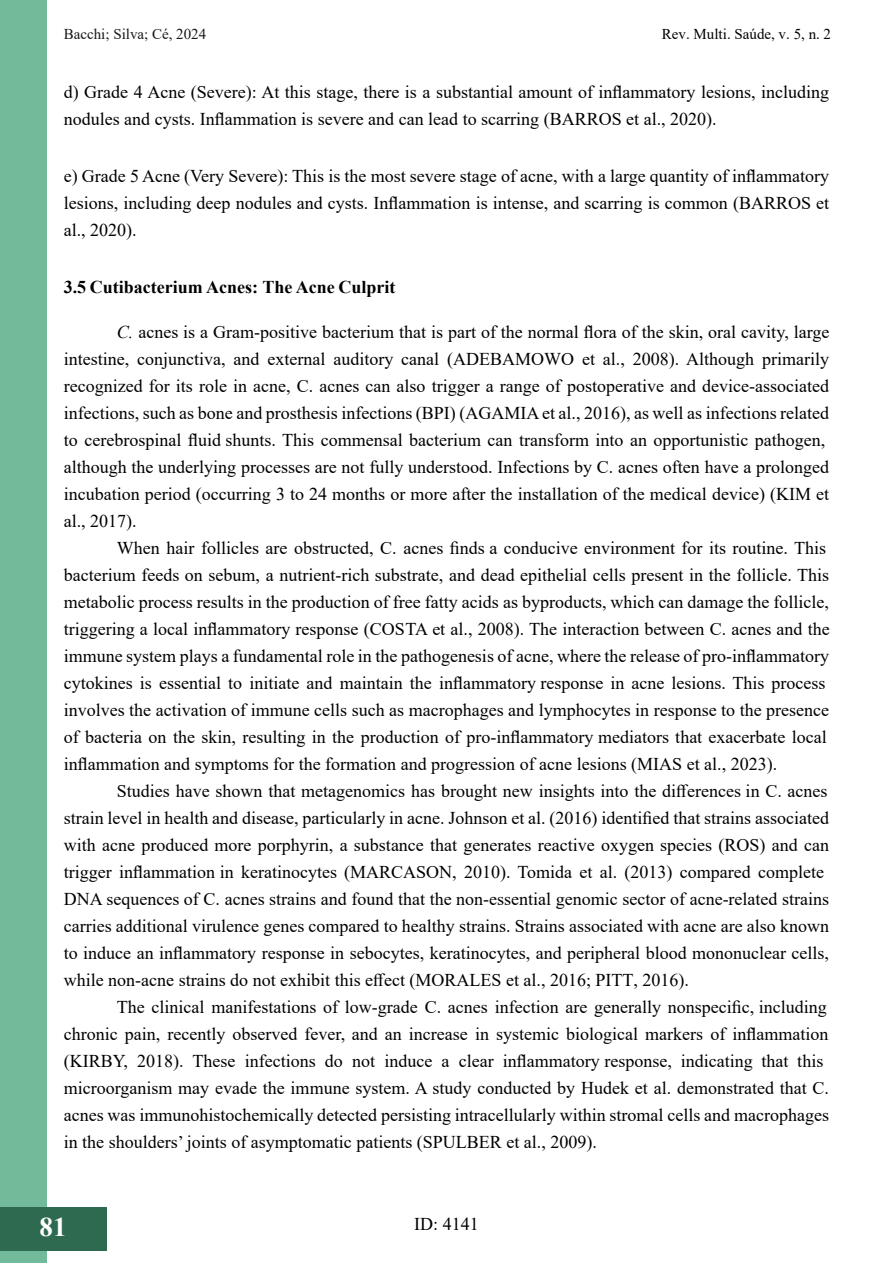
<style>
.page{position:relative;width:893px;height:1263px;background:#fff}
.page>*{position:absolute;margin:0;border:0;box-sizing:border-box;transform-origin:0 0}
.t1{font:700 27px "Times New Roman";color:#fff}
.t2{font:18px/27px "Times New Roman";color:#000}
.t3{font:700 18px "Times New Roman";color:#000}
.t4{font:15px "Times New Roman";color:#000}
.t5{font:15px "Times New Roman";color:#181717}
.s1{font-style:italic}
</style>
<div class="page">
<div style="left:0;top:1px;width:47px;height:1262px;background:#73ba9b"></div>
<div style="left:0;top:1207px;width:106px;height:43px;background:#2d6a4f"></div>
<p class="t5" style="left:64px;top:24px;width:144px">Bacchi; Silva; Cé, 2024</p>
<p class="t4" style="left:662px;top:24px;width:171px">Rev. Multi. Saúde, v. 5, n. 2</p>
<p class="t2" style="left:64px;top:77px;width:767px">d) Grade 4 Acne (Severe): At this stage, there is a substantial amount of inflammatory lesions, including nodules and cysts. Inflammation is severe and can lead to scarring (BARROS et al., 2020).</p>
<p class="t2" style="left:64px;top:161px;width:767px;text-align:justify">e) Grade 5 Acne (Very Severe): This is the most severe stage of acne, with a large quantity of inflammatory lesions, including deep nodules and cysts. Inflammation is intense, and scarring is common (BARROS et al., 2020).</p>
<p class="t3" style="left:64px;top:274px;width:333px">3.5 Cutibacterium Acnes: The Acne Culprit</p>
<p class="t2" style="left:64px;top:317px;width:767px;text-indent:53px"><span class="s1">C.</span> acnes is a Gram-positive bacterium that is part of the normal flora of the skin, oral cavity, large intestine, conjunctiva, and external auditory canal (ADEBAMOWO et al., 2008). Although primarily recognized for its role in acne, C. acnes can also trigger a range of postoperative and device-associated infections, such as bone and prosthesis infections (BPI) (AGAMIA et al., 2016), as well as infections related to cerebrospinal fluid shunts. This commensal bacterium can transform into an opportunistic pathogen, although the underlying processes are not fully understood. Infections by C. acnes often have a prolonged incubation period (occurring 3 to 24 months or more after the installation of the medical device) (KIM et al., 2017).</p>
<p class="t2" style="left:64px;top:533px;width:767px;text-indent:53px">When hair follicles are obstructed, C. acnes finds a conducive environment for its routine. This bacterium feeds on sebum, a nutrient-rich substrate, and dead epithelial cells present in the follicle. This metabolic process results in the production of free fatty acids as byproducts, which can damage the follicle, triggering a local inflammatory response (COSTA et al., 2008). The interaction between C. acnes and the immune system plays a fundamental role in the pathogenesis of acne, where the release of pro-inflammatory cytokines is essential to initiate and maintain the inflammatory response in acne lesions. This process involves the activation of immune cells such as macrophages and lymphocytes in response to the presence of bacteria on the skin, resulting in the production of pro-inflammatory mediators that exacerbate local inflammation and symptoms for the formation and progression of acne lesions (MIAS et al., 2023).</p>
<p class="t2" style="left:64px;top:776px;width:767px;text-indent:53px">Studies have shown that metagenomics has brought new insights into the differences in C. acnes strain level in health and disease, particularly in acne. Johnson et al. (2016) identified that strains associated with acne produced more porphyrin, a substance that generates reactive oxygen species (ROS) and can trigger inflammation in keratinocytes (MARCASON, 2010). Tomida et al. (2013) compared complete DNA sequences of C. acnes strains and found that the non-essential genomic sector of acne-related strains carries additional virulence genes compared to healthy strains. Strains associated with acne are also known to induce an inflammatory response in sebocytes, keratinocytes, and peripheral blood mononuclear cells, while non-acne strains do not exhibit this effect (MORALES et al., 2016; PITT, 2016).</p>
<p class="t2" style="left:64px;top:992px;width:767px;text-indent:53px">The clinical manifestations of low-grade C. acnes infection are generally nonspecific, including chronic pain, recently observed fever, and an increase in systemic biological markers of inflammation (KIRBY, 2018). These infections do not induce a clear inflammatory response, indicating that this microorganism may evade the immune system. A study conducted by Hudek et al. demonstrated that C. acnes was immunohistochemically detected persisting intracellularly within stromal cells and macrophages in the shoulders’ joints of asymptomatic patients (SPULBER et al., 2009).</p>
<h1 class="t1" style="left:40px;top:1207px;width:28px">81</h1>
<p class="t2" style="left:414px;top:1210px;width:66px">ID: 4141</p>
</div>
